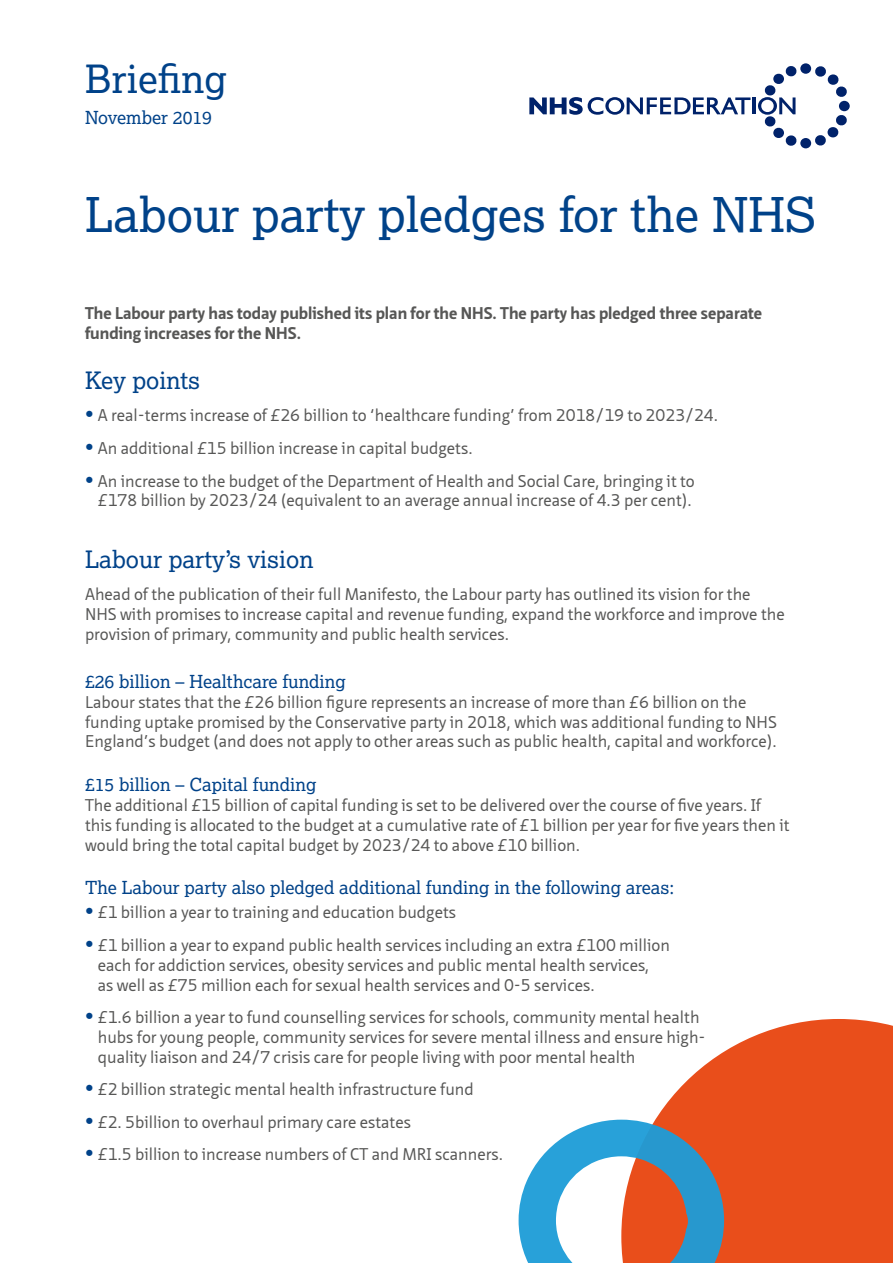
<style>
.page{position:relative;width:893px;height:1263px;background:#fff}
.page>*{position:absolute;margin:0;border:0;box-sizing:border-box;transform-origin:0 0}
.t1{font:48px "Lexia";color:#004289}
.t2{font:39px "Lexia";color:#004289}
.t3{font:24px "Lexia";color:#004289}
.t4{font:18px "Lexia";color:#004289}
.t5{font:16.5px/19.8px "Neue Sans";color:#575756}
.t6{font:700 16.5px/19.8px "Neue Sans";color:#575756}
.s1{font-weight:700;font-size:21px;color:#004289}
</style>
<div class="page">
<svg style="left:621px;top:1019px;width:272px;height:244px;fill:#e94e1b"></svg>
<svg style="left:529px;top:97px;width:221px;height:18px"></svg>
<hr style="left:753px;top:97px;width:3px;height:17px;background:#00226a">
<div style="left:800px;top:63px;width:11px;height:11px;background:#00226a;border-radius:50%"></div>
<svg style="left:815px;top:66px;width:35px;height:80px"></svg>
<div style="left:800px;top:138px;width:11px;height:10px;background:#00226a;border-radius:50%"></div>
<svg style="left:758px;top:66px;width:39px;height:80px"></svg>
<svg style="left:519px;top:1120px;width:205px;height:143px"></svg>
<h2 class="t2" style="left:85px;top:54px;width:143px">Briefing</h2>
<p class="t4" style="left:85px;top:106px;width:128px">November 2019</p>
<h1 class="t1" style="left:85px;top:184px;width:732px">Labour party pledges for the NHS</h1>
<p class="t6" style="left:85px;top:303px;width:679px">The Labour party has today published its plan for the NHS. The party has pledged three separate funding increases for the NHS.</p>
<h3 class="t3" style="left:85px;top:365px;width:117px">Key points</h3>
<p class="t5" style="left:85px;top:406px;width:635px"><span class="s1">•</span> A real-terms increase of £26 billion to ‘healthcare funding’ from 2018/19 to 2023/24.</p>
<p class="t5" style="left:85px;top:439px;width:389px"><span class="s1">•</span> An additional £15 billion increase in capital budgets.</p>
<p class="t5" style="left:85px;top:471px;width:611px;text-align:center"><span class="s1">•</span> An increase to the budget of the Department of Health and Social Care, bringing it to £178 billion by 2023/24 (equivalent to an average annual increase of 4.3 per cent).</p>
<h3 class="t3" style="left:85px;top:544px;width:230px">Labour party’s vision</h3>
<p class="t5" style="left:85px;top:585px;width:701px">Ahead of the publication of their full Manifesto, the Labour party has outlined its vision for the<br>NHS with promises to increase capital and revenue funding, expand the workforce and improve the provision of primary, community and public health services.</p>
<p class="t4" style="left:85px;top:670px;width:262px">£26 billion – Healthcare funding</p>
<p class="t5" style="left:85px;top:692px;width:693px">Labour states that the £26 billion figure represents an increase of more than £6 billion on the funding uptake promised by the Conservative party in 2018, which was additional funding to NHS<br>England’s budget (and does not apply to other areas such as public health, capital and workforce).</p>
<p class="t4" style="left:85px;top:773px;width:233px">£15 billion – Capital funding</p>
<p class="t5" style="left:85px;top:796px;width:706px">The additional £15 billion of capital funding is set to be delivered over the course of five years. If this funding is allocated to the budget at a cumulative rate of £1 billion per year for five years then it would bring the total capital budget by 2023/24 to above £10 billion.</p>
<p class="t4" style="left:85px;top:876px;width:591px">The Labour party also pledged additional funding in the following areas:</p>
<p class="t5" style="left:85px;top:903px;width:372px"><span class="s1">•</span> £1 billion a year to training and education budgets</p>
<p class="t5" style="left:98px;top:935px;width:574px;text-indent:-13px"><span class="s1">•</span> £1 billion a year to expand public health services including an extra £100 million each for addiction services, obesity services and public mental health services,<br>as well as £75 million each for sexual health services and 0-5 services.</p>
<p class="t5" style="left:98px;top:1008px;width:609px;text-indent:-13px"><span class="s1">•</span> £1.6 billion a year to fund counselling services for schools, community mental health hubs for young people, community services for severe mental illness and ensure high&shy;quality liaison and 24/7 crisis care for people living with poor mental health</p>
<p class="t5" style="left:85px;top:1080px;width:390px"><span class="s1">•</span> £2 billion strategic mental health infrastructure fund</p>
<p class="t5" style="left:85px;top:1112px;width:327px"><span class="s1">•</span> £2. 5billion to overhaul primary care estates</p>
<p class="t5" style="left:85px;top:1145px;width:419px"><span class="s1">•</span> £1.5 billion to increase numbers of CT and MRI scanners.</p>
</div>
